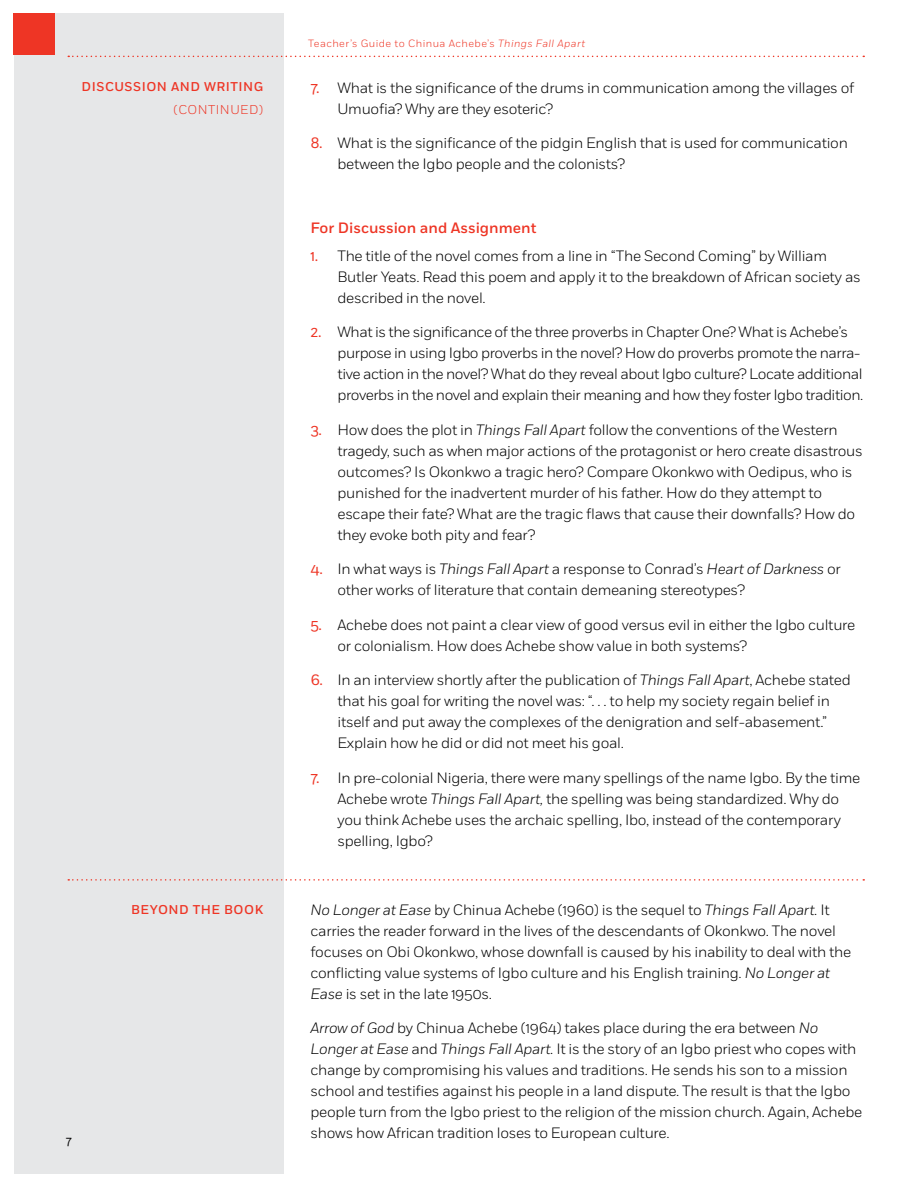
<style>
.page{position:relative;width:918px;height:1188px;background:#fff}
.page>*{position:absolute;margin:0;border:0;box-sizing:border-box;transform-origin:0 0}
.t1{font:300 15px/21px "Fort";letter-spacing:-.02em;color:#000}
.t2{font:500 15px "Fort";color:#ee3525}
.t3{font:500 12.75px "Fort";letter-spacing:.04em;color:#ee3525}
.t4{font:300 12.75px "Fort";letter-spacing:.04em;color:#ee3525}
.t5{font:12px "Fort";color:#000}
.t6{font:300 10.5px "Fort";letter-spacing:.04em;color:#ee3525}
.s1{font-style:italic}
.s2{font-weight:400;color:#ee3525}
</style>
<div class="page">
<div style="left:14px;top:14px;width:270px;height:1160px;background:#e6e7e8"></div>
<div style="left:14px;top:14px;width:41px;height:41px;background:#ee3525"></div>
<svg style="left:68px;top:56px;width:796px;height:1px"></svg>
<svg style="left:68px;top:879px;width:796px;height:2px"></svg>
<p class="t3" style="left:82px;top:79px;width:183px">DISCUSSION AND WRITING</p>
<p class="t4" style="left:173px;top:102px;width:91px">(CONTINUED)</p>
<p class="t3" style="left:131px;top:902px;width:134px">BEYOND THE BOOK</p>
<p class="t5" style="left:66px;top:1134px;width:7px">7</p>
<p class="t6" style="left:308px;top:37px;width:278px">Teacher’s Guide to Chinua Achebe’s <span class="s1">Things Fall Apart</span></p>
<p class="t1" style="left:338px;top:77px;width:518px;text-indent:-27px"><span class="s2">7.</span> What is the significance of the drums in communication among the villages of<br>Umuofia? Why are they esoteric?</p>
<p class="t1" style="left:338px;top:132px;width:512px;text-indent:-27px"><span class="s2">8.</span> What is the significance of the pidgin English that is used for communication between the Igbo people and the colonists?</p>
<p class="t2" style="left:310px;top:219px;width:227px">For Discussion and Assignment</p>
<p class="t1" style="left:338px;top:245px;width:525px;text-indent:-27px"><span class="s2">1.</span> The title of the novel comes from a line in “The Second Coming” by William<br>Butler Yeats. Read this poem and apply it to the breakdown of African society as described in the novel.</p>
<p class="t1" style="left:338px;top:321px;width:527px;text-indent:-27px"><span class="s2">2.</span> What is the significance of the three proverbs in Chapter One? What is Achebe’s purpose in using Igbo proverbs in the novel? How do proverbs promote the narra&shy;tive action in the novel? What do they reveal about Igbo culture? Locate additional proverbs in the novel and explain their meaning and how they foster Igbo tradition.</p>
<p class="t1" style="left:338px;top:419px;width:527px;text-indent:-27px"><span class="s2">3.</span> How does the plot in <span class="s1">Things Fall Apart</span> follow the conventions of the Western tragedy, such as when major actions of the protagonist or hero create disastrous outcomes? Is Okonkwo a tragic hero? Compare Okonkwo with Oedipus, who is punished for the inadvertent murder of his father. How do they attempt to escape their fate? What are the tragic flaws that cause their downfalls? How do they evoke both pity and fear?</p>
<p class="t1" style="left:338px;top:558px;width:505px;text-indent:-27px"><span class="s2">4.</span> In what ways is <span class="s1">Things Fall Apart</span> a response to Conrad’s <span class="s1">Heart of Darkness</span> or other works of literature that contain demeaning stereotypes?</p>
<p class="t1" style="left:338px;top:614px;width:519px;text-indent:-27px"><span class="s2">5.</span> Achebe does not paint a clear view of good versus evil in either the Igbo culture or colonialism. How does Achebe show value in both systems?</p>
<p class="t1" style="left:338px;top:669px;width:515px;text-indent:-27px"><span class="s2">6.</span> In an interview shortly after the publication of <span class="s1">Things Fall Apart</span>, Achebe stated that his goal for writing the novel was: “. . . to help my society regain belief in itself and put away the complexes of the denigration and self-abasement.” Explain how he did or did not meet his goal.</p>
<p class="t1" style="left:338px;top:767px;width:524px;text-indent:-27px"><span class="s2">7.</span> In pre-colonial Nigeria, there were many spellings of the name Igbo. By the time Achebe wrote <span class="s1">Things Fall Apart,</span> the spelling was being standardized. Why do you think Achebe uses the archaic spelling, Ibo, instead of the contemporary spelling, Igbo?</p>
<p class="t1" style="left:310px;top:899px;width:542px"><span class="s1">No Longer at Ease</span> by Chinua Achebe (1960) is the sequel to <span class="s1">Things Fall Apart.</span> It carries the reader forward in the lives of the descendants of Okonkwo. The novel focuses on Obi Okonkwo, whose downfall is caused by his inability to deal with the conflicting value systems of Igbo culture and his English training. <span class="s1">No Longer at Ease</span> is set in the late 1950s.</p>
<p class="t1" style="left:310px;top:1017px;width:553px"><span class="s1">Arrow of God</span> by Chinua Achebe (1964) takes place during the era between <span class="s1">No Longer at Ease</span> and <span class="s1">Things Fall Apart.</span> It is the story of an Igbo priest who copes with change by compromising his values and traditions. He sends his son to a mission school and testifies against his people in a land dispute. The result is that the Igbo people turn from the Igbo priest to the religion of the mission church. Again, Achebe shows how African tradition loses to European culture.</p>
</div>
